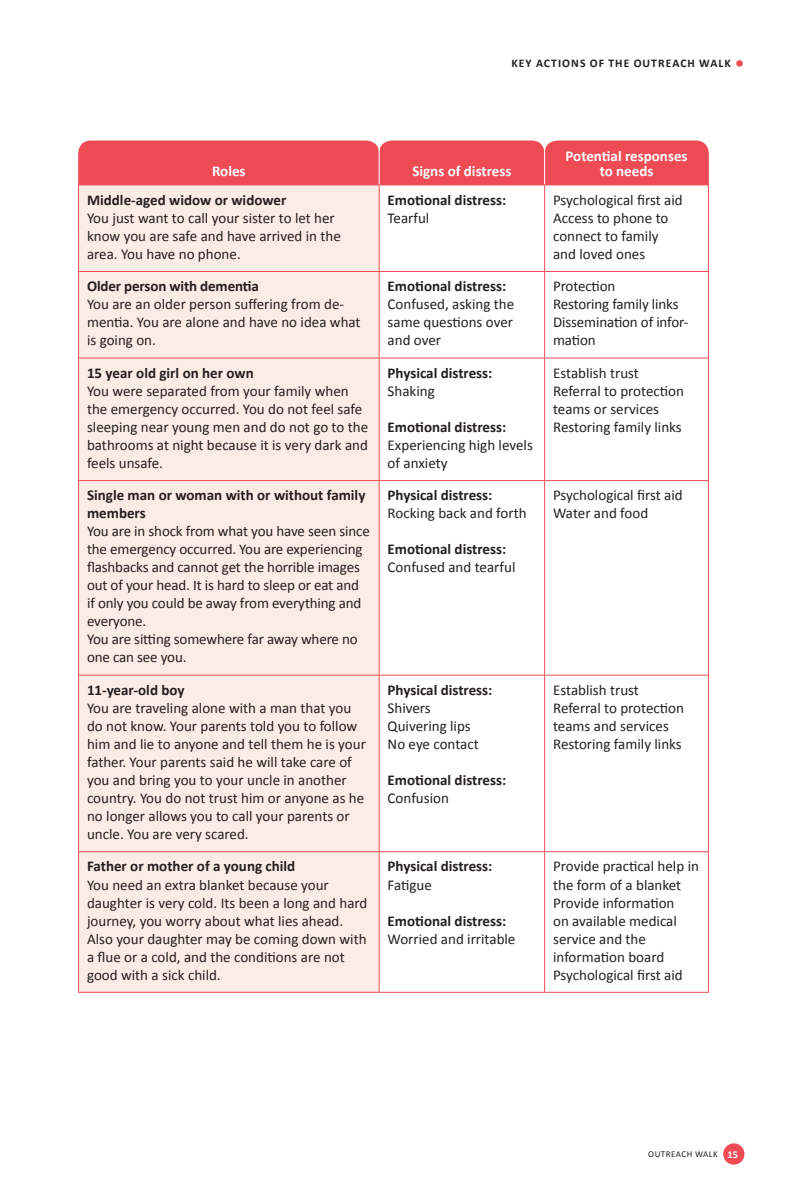
<style>
.page{position:relative;width:787px;height:1191px;background:#fff}
.page>*{position:absolute;margin:0;border:0;box-sizing:border-box;transform-origin:0 0}
.Boksbrød{font:15px/18px "Calibri";color:#231f20}
.Boksbrød-2{font:700 15px/18px "Calibri";color:#231f20}
.Boksbrød-3{font:700 15px "Calibri";color:#fff}
.t1{font:700 11.7px "Calibri";letter-spacing:.09em;color:#231f20}
.t2{font:9px "Calibri";letter-spacing:.05em;color:#231f20}
.s1{font-weight:400;font-size:21px;color:#ef4b55}
.s2{font-weight:700;font-size:10.5px;color:#fff}
</style>
<div class="page">
<div style="left:723px;top:1143px;width:21px;height:21px;background:#ef4b55;border-radius:50%"></div>
<div style="left:78px;top:140px;width:301px;height:97px;background:#ef4b55;border-radius:13px"></div>
<div style="left:544px;top:140px;width:164px;height:97px;background:#ef4b55;border-radius:13px"></div>
<div style="left:379px;top:140px;width:165px;height:97px;background:#ef4b55;border-radius:13px"></div>
<div style="left:79px;top:185px;width:300px;height:807px;background:#fdebe6"></div>
<svg style="left:380px;top:185px;width:328px;height:807px"></svg>
<hr style="left:544px;top:141px;width:1px;height:43px;background:#fff">
<hr style="left:78px;top:272px;width:1px;height:86px;background:#ef4b55">
<hr style="left:379px;top:272px;width:1px;height:86px;background:#ef4b55">
<hr style="left:544px;top:272px;width:1px;height:86px;background:#ef4b55">
<hr style="left:708px;top:272px;width:1px;height:86px;background:#ef4b55">
<hr style="left:78px;top:358px;width:1px;height:122px;background:#ef4b55">
<hr style="left:78px;top:358px;width:301px;height:1px;background:#ef4b55">
<hr style="left:379px;top:358px;width:1px;height:122px;background:#ef4b55">
<hr style="left:379px;top:358px;width:165px;height:1px;background:#ef4b55">
<hr style="left:544px;top:358px;width:164px;height:1px;background:#ef4b55">
<hr style="left:544px;top:358px;width:1px;height:122px;background:#ef4b55">
<hr style="left:708px;top:358px;width:1px;height:122px;background:#ef4b55">
<hr style="left:78px;top:185px;width:1px;height:86px;background:#ef4b55">
<hr style="left:78px;top:481px;width:1px;height:194px;background:#ef4b55">
<hr style="left:78px;top:675px;width:1px;height:176px;background:#ef4b55">
<hr style="left:78px;top:852px;width:1px;height:140px;background:#ef4b55">
<hr style="left:78px;top:480px;width:301px;height:1px;background:#ef4b55">
<hr style="left:78px;top:271px;width:301px;height:1px;background:#ef4b55">
<hr style="left:78px;top:675px;width:301px;height:1px;background:#ef4b55">
<hr style="left:78px;top:851px;width:301px;height:1px;background:#ef4b55">
<hr style="left:78px;top:992px;width:301px;height:1px;background:#ef4b55">
<hr style="left:379px;top:185px;width:1px;height:86px;background:#ef4b55">
<hr style="left:379px;top:481px;width:1px;height:194px;background:#ef4b55">
<hr style="left:379px;top:675px;width:1px;height:176px;background:#ef4b55">
<hr style="left:379px;top:852px;width:1px;height:140px;background:#ef4b55">
<hr style="left:379px;top:480px;width:165px;height:1px;background:#ef4b55">
<hr style="left:544px;top:480px;width:164px;height:1px;background:#ef4b55">
<hr style="left:544px;top:185px;width:1px;height:86px;background:#ef4b55">
<hr style="left:708px;top:185px;width:1px;height:86px;background:#ef4b55">
<hr style="left:544px;top:481px;width:1px;height:194px;background:#ef4b55">
<hr style="left:708px;top:481px;width:1px;height:194px;background:#ef4b55">
<hr style="left:544px;top:675px;width:1px;height:176px;background:#ef4b55">
<hr style="left:708px;top:675px;width:1px;height:176px;background:#ef4b55">
<hr style="left:544px;top:852px;width:1px;height:140px;background:#ef4b55">
<hr style="left:708px;top:852px;width:1px;height:140px;background:#ef4b55">
<hr style="left:379px;top:271px;width:165px;height:1px;background:#ef4b55">
<hr style="left:544px;top:271px;width:164px;height:1px;background:#ef4b55">
<hr style="left:379px;top:675px;width:165px;height:1px;background:#ef4b55">
<hr style="left:544px;top:675px;width:164px;height:1px;background:#ef4b55">
<hr style="left:379px;top:851px;width:165px;height:1px;background:#ef4b55">
<hr style="left:544px;top:851px;width:164px;height:1px;background:#ef4b55">
<hr style="left:379px;top:992px;width:165px;height:1px;background:#ef4b55">
<hr style="left:544px;top:992px;width:164px;height:1px;background:#ef4b55">
<hr style="left:379px;top:141px;width:1px;height:43px;background:#fff">
<p class="t1" style="left:511px;top:55px;width:235px">KEY ACTIONS OF THE OUTREACH WALK <span class="s1">•</span></p>
<p class="Boksbrød-3" style="left:212px;top:162px;width:35px">Roles</p>
<p class="Boksbrød-3" style="left:412px;top:162px;width:100px">Signs of distress</p>
<p class="Boksbrød-2" style="left:87px;top:191px;width:201px">Middle-aged widow or widower</p>
<p class="Boksbrød" style="left:87px;top:208px;width:255px">You just want to call your sister to let her know you are safe and have arrived in the area. You have no phone.</p>
<p class="Boksbrød-2" style="left:87px;top:277px;width:173px">Older person with dementia</p>
<p class="Boksbrød" style="left:87px;top:294px;width:275px">You are an older person suffering from de&shy;mentia. You are alone and have no idea what is going on.</p>
<p class="Boksbrød-2" style="left:87px;top:364px;width:168px">15 year old girl on her own</p>
<p class="Boksbrød" style="left:87px;top:381px;width:283px">You were separated from your family when the emergency occurred. You do not feel safe sleeping near young men and do not go to the bathrooms at night because it is very dark and feels unsafe.</p>
<p class="Boksbrød-2" style="left:87px;top:486px;width:280px">Single man or woman with or without family members</p>
<p class="Boksbrød" style="left:87px;top:521px;width:284px">You are in shock from what you have seen since the emergency occurred. You are experiencing flashbacks and cannot get the horrible images out of your head. It is hard to sleep or eat and if only you could be away from everything and everyone.</p>
<p class="Boksbrød" style="left:87px;top:629px;width:272px">You are sitting somewhere far away where no one can see you.</p>
<p class="Boksbrød-2" style="left:87px;top:681px;width:99px">11-year-old boy</p>
<p class="Boksbrød" style="left:87px;top:698px;width:280px">You are traveling alone with a man that you do not know. Your parents told you to follow him and lie to anyone and tell them he is your father. Your parents said he will take care of you and bring you to your uncle in another country. You do not trust him or anyone as he no longer allows you to call your parents or uncle. You are very scared.</p>
<p class="Boksbrød-2" style="left:87px;top:857px;width:210px">Father or mother of a young child</p>
<p class="Boksbrød" style="left:87px;top:874px;width:282px">You need an extra blanket because your daughter is very cold. Its been a long and hard journey, you worry about what lies ahead.<br>Also your daughter may be coming down with a flue or a cold, and the conditions are not good with a sick child.</p>
<p class="Boksbrød-2" style="left:387px;top:191px;width:120px">Emotional distress:</p>
<p class="Boksbrød" style="left:387px;top:208px;width:43px">Tearful</p>
<p class="Boksbrød-2" style="left:387px;top:277px;width:120px">Emotional distress:</p>
<p class="Boksbrød" style="left:387px;top:294px;width:128px;text-align:justify">Confused, asking the same questions over and over</p>
<p class="Boksbrød-2" style="left:387px;top:364px;width:106px">Physical distress:</p>
<p class="Boksbrød" style="left:387px;top:381px;width:49px">Shaking</p>
<p class="Boksbrød-2" style="left:387px;top:418px;width:120px">Emotional distress:</p>
<p class="Boksbrød" style="left:387px;top:435px;width:147px">Experiencing high levels of anxiety</p>
<p class="Boksbrød-2" style="left:387px;top:486px;width:106px">Physical distress:</p>
<p class="Boksbrød" style="left:387px;top:503px;width:140px">Rocking back and forth</p>
<p class="Boksbrød-2" style="left:387px;top:540px;width:120px">Emotional distress:</p>
<p class="Boksbrød" style="left:387px;top:557px;width:129px">Confused and tearful</p>
<p class="Boksbrød-2" style="left:387px;top:681px;width:106px">Physical distress:</p>
<p class="Boksbrød" style="left:387px;top:698px;width:45px">Shivers</p>
<p class="Boksbrød" style="left:387px;top:716px;width:85px">Quivering lips</p>
<p class="Boksbrød" style="left:387px;top:734px;width:93px">No eye contact</p>
<p class="Boksbrød-2" style="left:387px;top:771px;width:120px">Emotional distress:</p>
<p class="Boksbrød" style="left:387px;top:788px;width:63px">Confusion</p>
<p class="Boksbrød-2" style="left:387px;top:857px;width:106px">Physical distress:</p>
<p class="Boksbrød" style="left:387px;top:874px;width:46px">Fatigue</p>
<p class="Boksbrød-2" style="left:387px;top:911px;width:120px">Emotional distress:</p>
<p class="Boksbrød" style="left:387px;top:928px;width:129px">Worried and irritable</p>
<p class="Boksbrød-3" style="left:565px;top:147px;width:123px">Potential responses</p>
<p class="Boksbrød-3" style="left:599px;top:162px;width:55px">to needs</p>
<p class="Boksbrød" style="left:553px;top:190px;width:131px">Psychological first aid</p>
<p class="Boksbrød" style="left:553px;top:208px;width:117px">Access to phone to connect to family</p>
<p class="Boksbrød" style="left:553px;top:244px;width:94px">and loved ones</p>
<p class="Boksbrød" style="left:553px;top:276px;width:64px">Protection</p>
<p class="Boksbrød" style="left:553px;top:294px;width:137px">Restoring family links<br>Dissemination of infor&shy;mation</p>
<p class="Boksbrød" style="left:553px;top:363px;width:87px">Establish trust</p>
<p class="Boksbrød" style="left:553px;top:381px;width:132px">Referral to protection teams or services</p>
<p class="Boksbrød" style="left:553px;top:417px;width:130px">Restoring family links</p>
<p class="Boksbrød" style="left:553px;top:485px;width:131px">Psychological first aid</p>
<p class="Boksbrød" style="left:553px;top:503px;width:97px">Water and food</p>
<p class="Boksbrød" style="left:553px;top:680px;width:87px">Establish trust</p>
<p class="Boksbrød" style="left:553px;top:698px;width:132px">Referral to protection teams and services</p>
<p class="Boksbrød" style="left:553px;top:734px;width:130px">Restoring family links</p>
<p class="Boksbrød" style="left:553px;top:856px;width:147px">Provide practical help in the form of a blanket</p>
<p class="Boksbrød" style="left:553px;top:892px;width:123px">Provide information</p>
<p class="Boksbrød" style="left:553px;top:910px;width:125px">on available medical service and the</p>
<p class="Boksbrød" style="left:553px;top:946px;width:113px">information board</p>
<p class="Boksbrød" style="left:553px;top:964px;width:131px">Psychological first aid</p>
<p class="t2" style="left:648px;top:1148px;width:91px">OUTREACH WALK <span class="s2">15</span></p>
</div>
